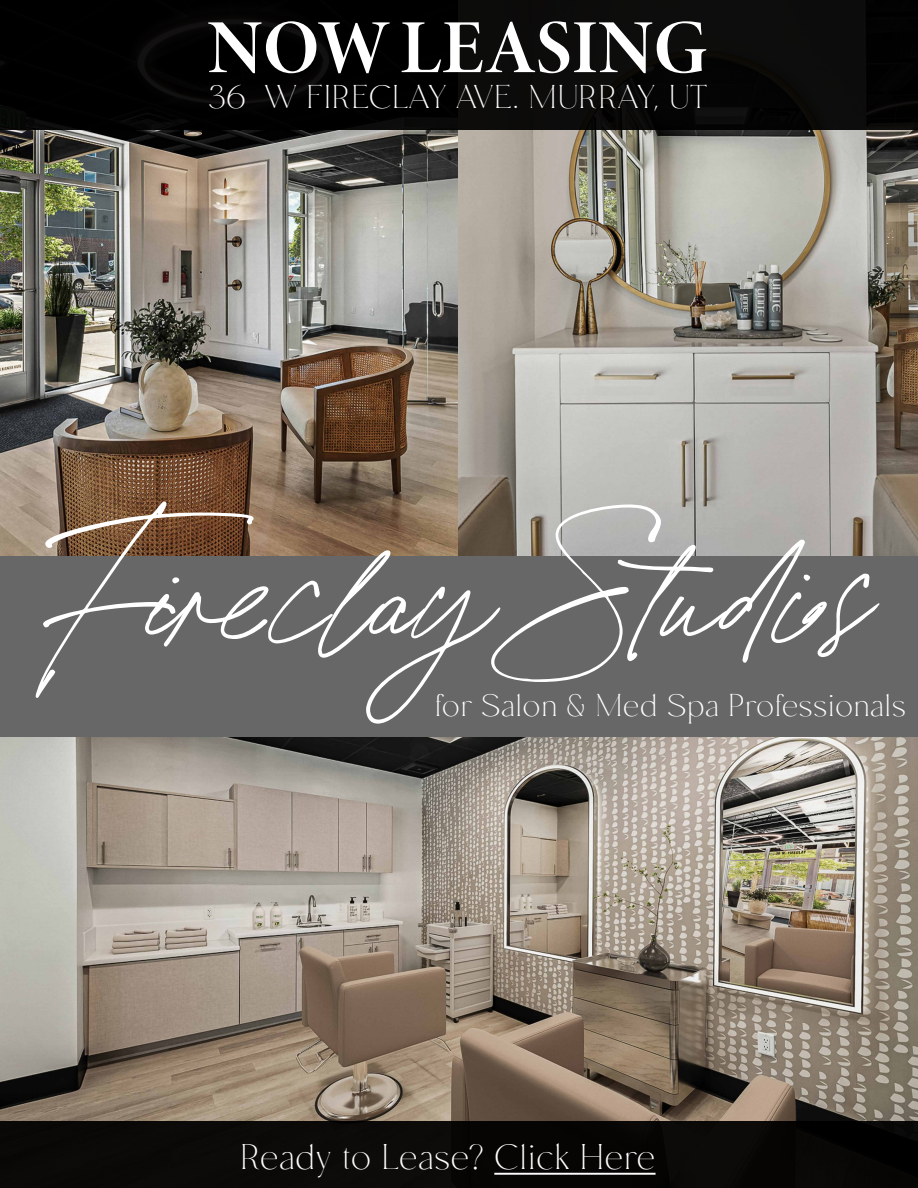
<style>
.page{position:relative;width:918px;height:1188px;background:#fff}
.page>*{position:absolute;margin:0;border:0;box-sizing:border-box;transform-origin:0 0}
.t1{font:201px "California Palms Script Thicker";color:#fff}
.t2{font:76.5px "Minion Variable Concept";letter-spacing:.005em;color:#fff}
.t3{font:300 39px "Moneta";color:#fff}
.t4{font:300 36px "Moneta";color:#fff}
.t5{font:300 34.5px "Moneta";color:#fff}
</style>
<div class="page">
<img style="left:0;top:736px;width:918px;height:385px">
<img style="left:457px;top:130px;width:461px;height:426px">
<img style="left:0;top:130px;width:457px;height:426px">
<div style="left:0;top:556px;width:918px;height:180px;background:#676767"></div>
<div style="left:0;top:1121px;width:918px;height:67px;background:#0a0908"></div>
<hr style="left:494px;top:1173px;width:162px;height:2px;background:#fff">
<div style="left:0;top:0;width:918px;height:130px;background:#000"></div>
<h2 class="t2" style="left:208px;top:-6px;width:501px">NOW LEASING</h2>
<p class="t4" style="left:208px;top:78px;width:501px">36 W FIRECLAY AVE. MURRAY, UT</p>
<h1 class="t1" style="left:22px;top:476px;width:847px">Fireclay Studios</h1>
<p class="t5" style="left:434px;top:687px;width:474px">for Salon &amp; Med Spa Professionals</p>
<p class="t3" style="left:240px;top:1136px;width:417px">Ready to Lease? Click Here</p>
</div>
